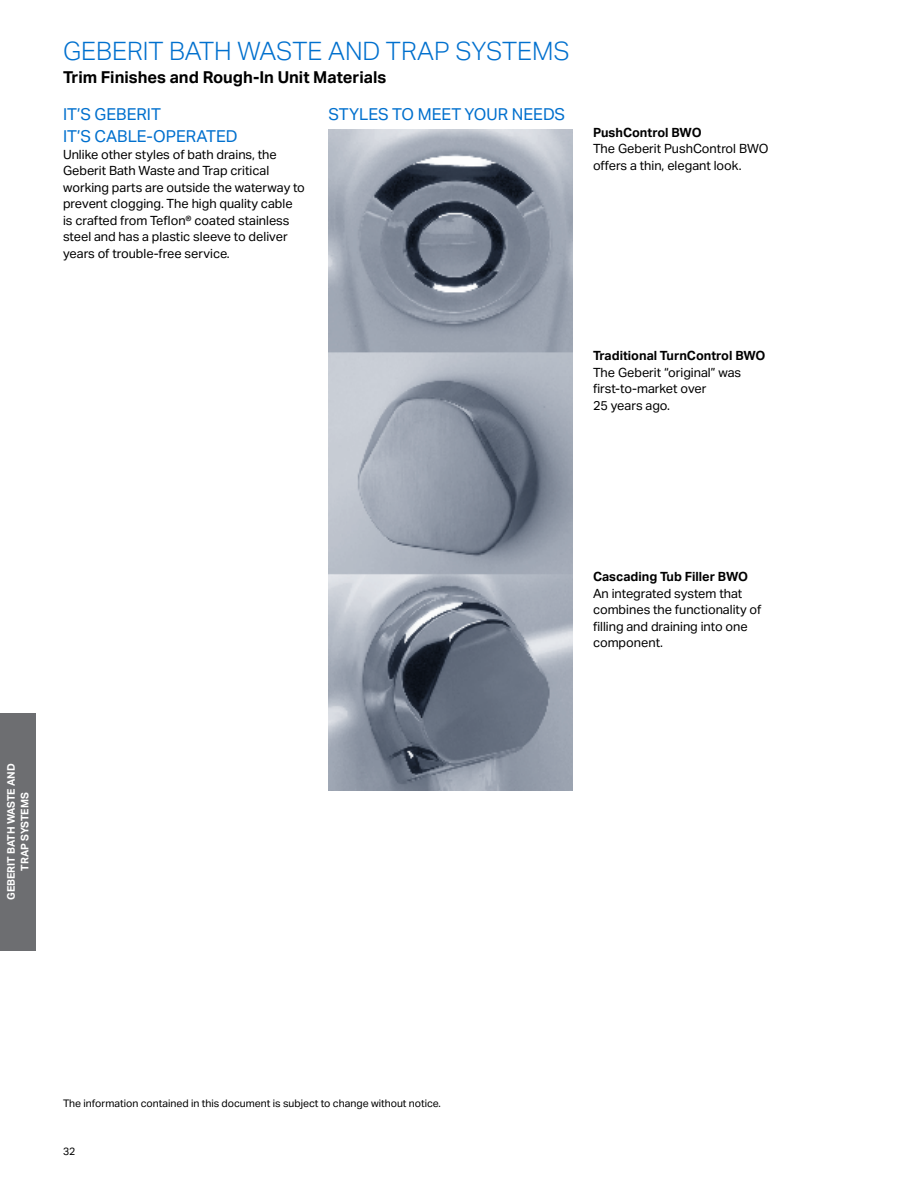
<style>
.page{position:relative;width:918px;height:1188px;background:#fff}
.page>*{position:absolute;margin:0;border:0;box-sizing:border-box;transform-origin:0 0}
.t1{font:300 25.5px "Aktiv Grotesk Geberit";color:#0070ce}
.t2{font:16.5px/22.5px "Aktiv Grotesk Geberit";color:#0070ce}
.t3{font:700 16.5px "Aktiv Grotesk Geberit";color:#000}
.t4{font:12.75px/16.5px "Aktiv Grotesk Geberit";color:#000}
.t5{font:700 12.75px "Aktiv Grotesk Geberit";color:#000}
.t6{font:10.5px "Aktiv Grotesk Geberit";color:#000}
.t7{font:700 10.5px/13.5px "Aktiv Grotesk Geberit";color:#fff;text-align:center}
</style>
<div class="page">
<img style="left:328px;top:129px;width:245px;height:661px">
<div style="left:0;top:713px;width:36px;height:237px;background:#6d6e71"></div>
<h1 class="t1" style="left:63px;top:37px;width:508px">GEBERIT BATH WASTE AND TRAP SYSTEMS</h1>
<p class="t3" style="left:63px;top:67px;width:325px">Trim Finishes and Rough-In Unit Materials</p>
<p class="t2" style="left:63px;top:103px;width:176px">IT’S GEBERIT<br>IT’S CABLE-OPERATED</p>
<p class="t4" style="left:63px;top:146px;width:243px">Unlike other styles of bath drains, the Geberit Bath Waste and Trap critical working parts are outside the waterway to prevent clogging. The high quality cable is crafted from Teflon® coated stainless steel and has a plastic sleeve to deliver years of trouble-free service.</p>
<p class="t2" style="left:328px;top:103px;width:238px">STYLES TO MEET YOUR NEEDS</p>
<p class="t5" style="left:593px;top:124px;width:110px">PushControl BWO</p>
<p class="t4" style="left:593px;top:140px;width:177px">The Geberit PushControl BWO offers a thin, elegant look.</p>
<p class="t5" style="left:593px;top:348px;width:174px">Traditional TurnControl BWO</p>
<p class="t4" style="left:593px;top:364px;width:150px">The Geberit “original” was first-to-market over<br>25 years ago.</p>
<p class="t7" style="left:4px;top:900px;width:138px;rotate:-90deg">GEBERIT BATH WASTE AND<br>TRAP SYSTEMS</p>
<p class="t5" style="left:593px;top:569px;width:157px">Cascading Tub Filler BWO</p>
<p class="t4" style="left:593px;top:585px;width:170px">An integrated system that combines the functionality of filling and draining into one component.</p>
<p class="t6" style="left:63px;top:1097px;width:379px">The information contained in this document is subject to change without notice.</p>
<p class="t6" style="left:63px;top:1145px;width:14px">32</p>
</div>
